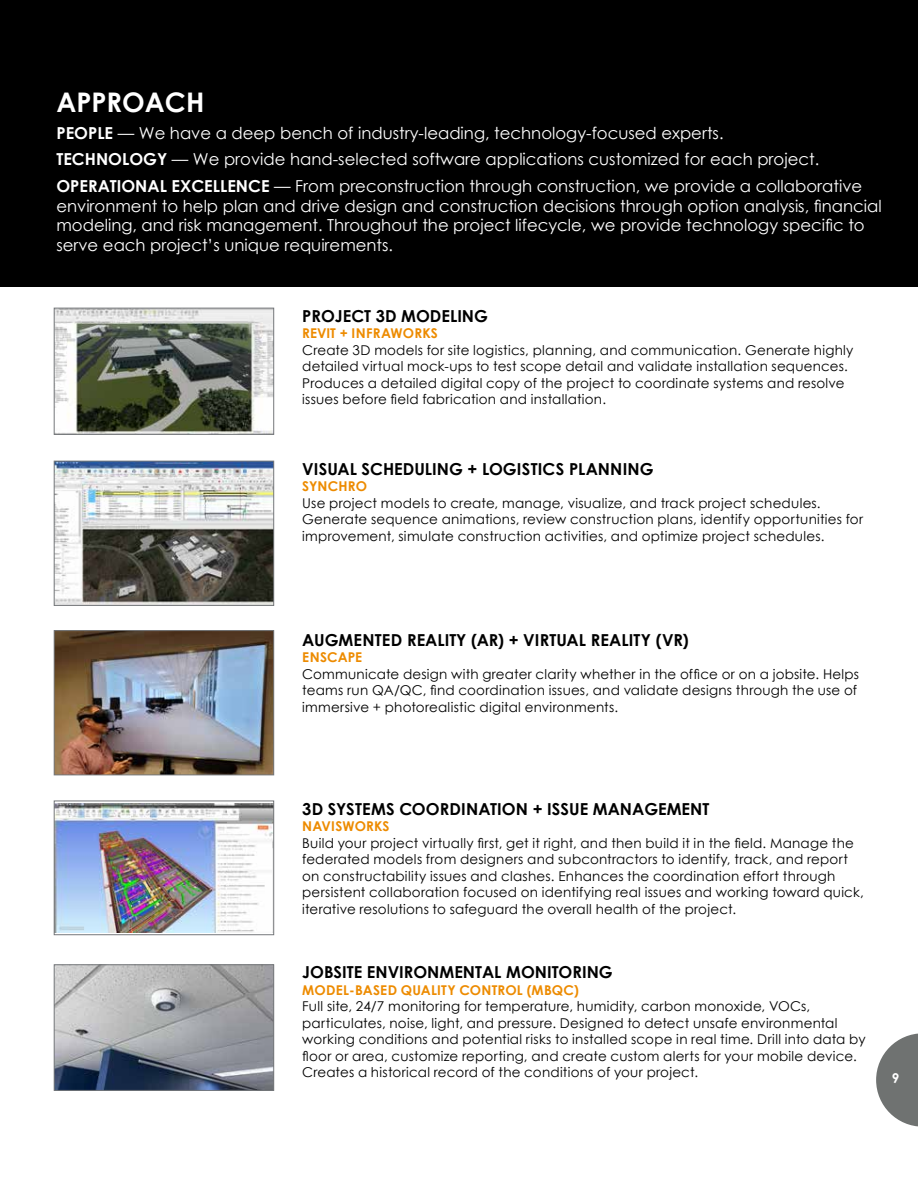
<style>
.page{position:relative;width:918px;height:1188px;background:#fff}
.page>*{position:absolute;margin:0;border:0;box-sizing:border-box;transform-origin:0 0}
.t1{font:700 27px "Century Gothic";color:#fff}
.t2{font:16.5px/26.5px "Century Gothic";color:#fff}
.t3{font:700 16.5px "Century Gothic";color:#000}
.t4{font:13.5px/16.5px "Century Gothic";letter-spacing:.015em;color:#000}
.t5{font:700 13.5px "Century Gothic";letter-spacing:.01em;color:#ed8b00}
.t6{font:700 13.5px "Century Gothic";color:#fff}
.s1{font-weight:700}
</style>
<div class="page">
<svg style="left:876px;top:1033px;width:42px;height:94px"></svg>
<div style="left:0;top:0;width:918px;height:286px;background:#000"></div>
<img style="left:56px;top:803px;width:216px;height:129px">
<div style="left:54px;top:801px;width:220px;height:134px;border:1px solid #75787b"></div>
<img style="left:56px;top:463px;width:216px;height:141px">
<div style="left:54px;top:461px;width:220px;height:145px;border:1px solid #75787b"></div>
<img style="left:56px;top:310px;width:216px;height:123px">
<div style="left:54px;top:308px;width:220px;height:127px;border:1px solid #75787b"></div>
<img style="left:56px;top:632px;width:216px;height:141px">
<div style="left:54px;top:630px;width:220px;height:145px;border:1px solid #75787b"></div>
<img style="left:56px;top:967px;width:216px;height:122px">
<div style="left:54px;top:965px;width:220px;height:126px;border:1px solid #75787b"></div>
<h1 class="t1" style="left:56px;top:82px;width:149px">APPROACH</h1>
<p class="t2" style="left:56px;top:119px;width:807px"><span class="s1">PEOPLE</span> — We have a deep bench of industry-leading, technology-focused experts.<br><span class="s1">TECHNOLOGY</span> — We provide hand-selected software applications customized for each project.<br><span class="s1">OPERATIONAL EXCELLENCE</span> — From preconstruction through construction, we provide a collaborative</p>
<p class="t2" style="left:56px;top:196px;width:827px;line-height:19.8px">environment to help plan and drive design and construction decisions through option analysis, financial modeling, and risk management. Throughout the project lifecycle, we provide technology specific to serve each project’s unique requirements.</p>
<p class="t3" style="left:302px;top:303px;width:187px">PROJECT 3D MODELING</p>
<p class="t5" style="left:302px;top:323px;width:137px">REVIT + INFRAWORKS</p>
<p class="t4" style="left:302px;top:341px;width:553px">Create 3D models for site logistics, planning, and communication. Generate highly detailed virtual mock-ups to test scope detail and validate installation sequences.<br>Produces a detailed digital copy of the project to coordinate systems and resolve issues before field fabrication and installation.</p>
<p class="t3" style="left:302px;top:456px;width:353px">VISUAL SCHEDULING + LOGISTICS PLANNING</p>
<p class="t5" style="left:302px;top:476px;width:66px">SYNCHRO</p>
<p class="t4" style="left:302px;top:494px;width:562px">Use project models to create, manage, visualize, and track project schedules.<br>Generate sequence animations, review construction plans, identify opportunities for improvement, simulate construction activities, and optimize project schedules.</p>
<p class="t3" style="left:302px;top:627px;width:388px">AUGMENTED REALITY (AR) + VIRTUAL REALITY (VR)</p>
<p class="t5" style="left:302px;top:647px;width:62px">ENSCAPE</p>
<p class="t4" style="left:302px;top:665px;width:558px">Communicate design with greater clarity whether in the office or on a jobsite. Helps teams run QA/QC, find coordination issues, and validate designs through the use of immersive + photorealistic digital environments.</p>
<p class="t3" style="left:302px;top:796px;width:409px">3D SYSTEMS COORDINATION + ISSUE MANAGEMENT</p>
<p class="t5" style="left:302px;top:816px;width:89px">NAVISWORKS</p>
<p class="t4" style="left:302px;top:834px;width:563px">Build your project virtually first, get it right, and then build it in the field. Manage the federated models from designers and subcontractors to identify, track, and report on constructability issues and clashes. Enhances the coordination effort through persistent collaboration focused on identifying real issues and working toward quick, iterative resolutions to safeguard the overall health of the project.</p>
<p class="t3" style="left:302px;top:960px;width:312px">JOBSITE ENVIRONMENTAL MONITORING</p>
<p class="t5" style="left:302px;top:980px;width:278px">MODEL-BASED QUALITY CONTROL (MBQC)</p>
<p class="t4" style="left:302px;top:998px;width:565px">Full site, 24/7 monitoring for temperature, humidity, carbon monoxide, VOCs, particulates, noise, light, and pressure. Designed to detect unsafe environmental working conditions and potential risks to installed scope in real time. Drill into data by floor or area, customize reporting, and create custom alerts for your mobile device.<br>Creates a historical record of the conditions of your project.</p>
<p class="t6" style="left:892px;top:1067px;width:9px">9</p>
</div>
